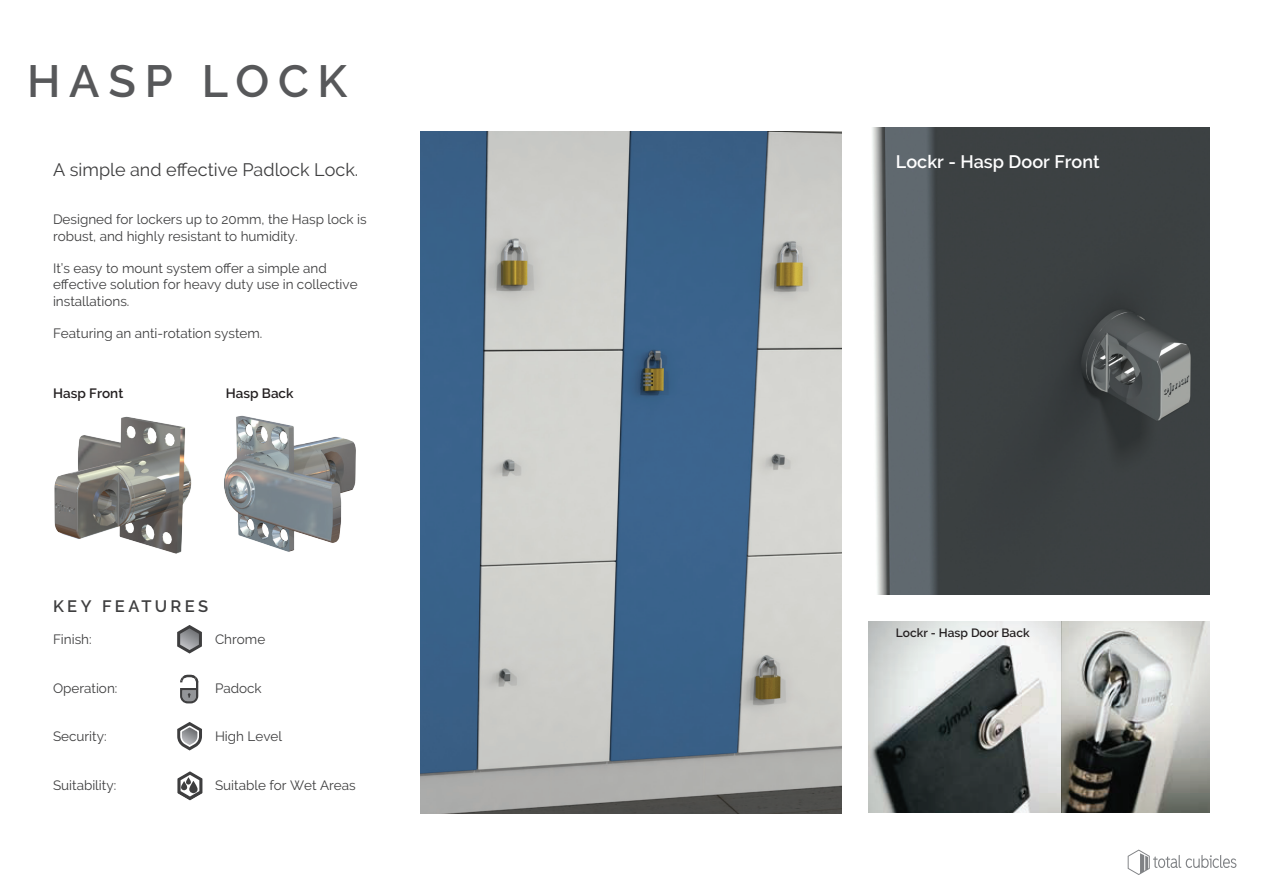
<style>
.page{position:relative;width:1263px;height:893px;background:#fff}
.page>*{position:absolute;margin:0;border:0;box-sizing:border-box;transform-origin:0 0}
.t1{font:600 45px "Raleway";letter-spacing:.19em;color:#57585a}
.t2{font:18px "Raleway";color:#3e3e3f}
.t3{font:600 18px "Raleway";color:#fff}
.t4{font:600 16.5px "Raleway";letter-spacing:.205em;color:#3e3e3f}
.t5{font:13.5px/16.2px "Raleway";color:#3e3e3f}
.t6{font:600 13.5px "Raleway";color:#231f20}
.t7{font:600 12px "Raleway";color:#231f20}
</style>
<div class="page">
<svg style="left:1128px;top:849px;width:108px;height:26px"></svg>
<img style="left:420px;top:131px;width:421px;height:682px">
<img style="left:872px;top:128px;width:337px;height:466px">
<img style="left:869px;top:621px;width:340px;height:191px">
<svg style="left:177px;top:625px;width:25px;height:28px"></svg>
<svg style="left:178px;top:771px;width:24px;height:29px"></svg>
<img style="left:54px;top:435px;width:65px;height:104px">
<img style="left:119px;top:379px;width:373px;height:210px">
<svg style="left:177px;top:722px;width:25px;height:29px"></svg>
<svg style="left:180px;top:675px;width:18px;height:28px"></svg>
<h1 class="t1" style="left:27px;top:55px;width:321px">HASP LOCK</h1>
<h2 class="t2" style="left:53px;top:159px;width:307px">A simple and effective Padlock Lock.</h2>
<p class="t5" style="left:53px;top:212px;width:315px">Designed for lockers up to 20mm, the Hasp lock is robust, and highly resistant to humidity.</p>
<p class="t5" style="left:53px;top:260px;width:306px">It’s easy to mount system offer a simple and effective solution for heavy duty use in collective installations.</p>
<p class="t5" style="left:53px;top:325px;width:211px">Featuring an anti-rotation system.</p>
<p class="t6" style="left:53px;top:385px;width:72px">Hasp Front</p>
<p class="t6" style="left:226px;top:385px;width:69px">Hasp Back</p>
<p class="t4" style="left:53px;top:596px;width:157px">KEY FEATURES</p>
<p class="t5" style="left:53px;top:631px;width:40px">Finish:</p>
<p class="t5" style="left:215px;top:631px;width:52px">Chrome</p>
<p class="t5" style="left:53px;top:680px;width:66px">Operation:</p>
<p class="t5" style="left:215px;top:680px;width:48px">Padock</p>
<p class="t5" style="left:53px;top:728px;width:55px">Security:</p>
<p class="t5" style="left:215px;top:728px;width:69px">High Level</p>
<p class="t5" style="left:53px;top:777px;width:65px">Suitability:</p>
<p class="t5" style="left:215px;top:777px;width:142px">Suitable for Wet Areas</p>
<h2 class="t3" style="left:896px;top:152px;width:205px">Lockr - Hasp Door Front</h2>
<p class="t7" style="left:896px;top:626px;width:135px">Lockr - Hasp Door Back</p>
</div>
